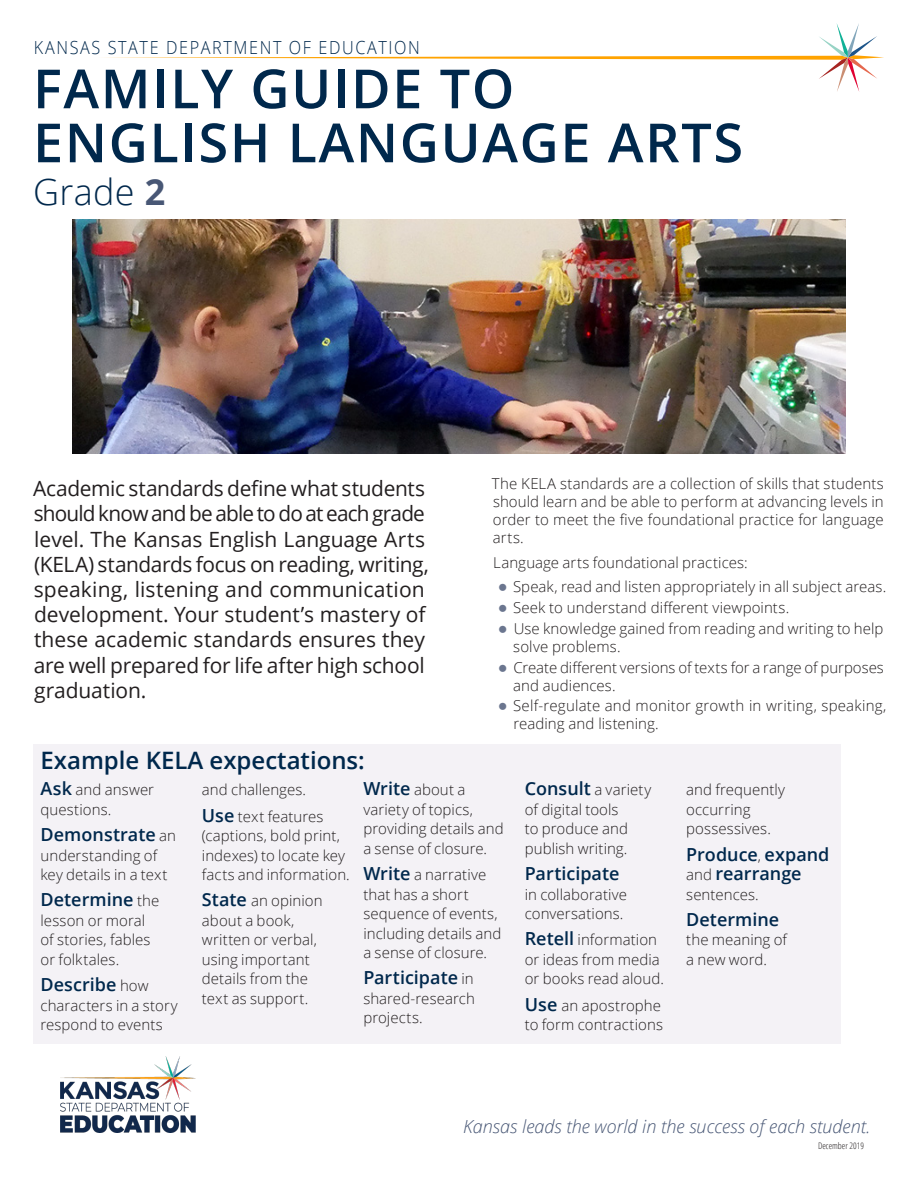
<style>
.page{position:relative;width:918px;height:1188px;background:#fff}
.page>*{position:absolute;margin:0;border:0;box-sizing:border-box;transform-origin:0 0}
.t1{font:600 54px/54px "Open Sans";letter-spacing:.03em;color:#00284c}
.Title_2_Subheader{font:300 36px "Open Sans";letter-spacing:.01em;color:#00284c}
.Header_3{font:600 24px "Open Sans";color:#00284c}
.large_body_text{font:21px/25.2px "Open Sans";letter-spacing:-.005em;color:#231f20}
.body_left{font:600 18px/19.5px "Open Sans";color:#00284c}
.t2{font:italic 300 18px "Open Sans";color:#485775}
.KSDE_Upper_title{font:300 18px "Open Sans";letter-spacing:.1em;color:#00284c;scale:.9 1}
.body_left-2{font:300 15px/19.5px "Open Sans";letter-spacing:.005em;color:#231f20}
.body{font:300 15px/18px "Open Sans";letter-spacing:.005em;color:#231f20}
.t3{font:300 9px "Open Sans Condensed";color:#231f20}
.s1{font-weight:700;color:#485775}
.s2{font-family:"Arial Narrow";font-weight:400;font-size:16.5px;color:#6b768f}
.s3{font-weight:600;font-size:18px;color:#00284c}
.s4{font-weight:300;font-size:15px;color:#231f20}
</style>
<div class="page">
<img style="left:73px;top:219px;width:772px;height:234px">
<div style="left:34px;top:744px;width:807px;height:299px;background:#f4f2f6"></div>
<img style="left:61px;top:1057px;width:134px;height:76px">
<svg style="left:105px;top:23px;width:779px;height:69px"></svg>
<h1 class="KSDE_Upper_title" style="left:34px;top:35px;width:430px">KANSAS STATE DEPARTMENT OF EDUCATION</h1>
<h2 class="t1" style="left:33px;top:61px;width:712px">FAMILY GUIDE TO<br>ENGLISH LANGUAGE ARTS</h2>
<h2 class="Title_2_Subheader" style="left:33px;top:168px;width:134px">Grade <span class="s1">2</span></h2>
<p class="large_body_text" style="left:33px;top:475px;width:397px">Academic standards define what students should know and be able to do at each grade level. The Kansas English Language Arts (KELA) standards focus on reading, writing, speaking, listening and communication development. Your student’s mastery of these academic standards ensures they are well prepared for life after high school graduation.</p>
<p class="body" style="left:492px;top:474px;width:393px;text-align:justify">The KELA standards are a collection of skills that students should learn and be able to perform at advancing levels in order to meet the five foundational practice for language arts.</p>
<p class="body" style="left:493px;top:553px;width:256px">Language arts foundational practices:</p>
<p class="body" style="left:498px;top:578px;width:390px"><span class="s2">●</span> Speak, read and listen appropriately in all subject areas.</p>
<p class="body" style="left:498px;top:598px;width:293px"><span class="s2">●</span> Seek to understand different viewpoints.</p>
<p class="body" style="left:513px;top:619px;width:372px;text-indent:-15px"><span class="s2">●</span> Use knowledge gained from reading and writing to help solve problems.</p>
<p class="body" style="left:513px;top:658px;width:372px;text-indent:-15px"><span class="s2">●</span> Create different versions of texts for a range of purposes and audiences.</p>
<p class="body" style="left:514px;top:696px;width:375px;text-indent:-16px"><span class="s2">●</span> Self-regulate and monitor growth in writing, speaking, reading and listening.</p>
<h4 class="Header_3" style="left:40px;top:744px;width:326px">Example KELA expectations:</h4>
<p class="body_left-2" style="left:40px;top:780px;width:115px"><span class="s3">Ask</span> and answer questions.</p>
<p class="body_left" style="left:40px;top:825px;width:137px">Demonstrate <span class="s4">an</span></p>
<p class="body_left-2" style="left:40px;top:845px;width:128px">understanding of key details in a text</p>
<p class="body_left" style="left:40px;top:890px;width:120px">Determine <span class="s4">the</span></p>
<p class="body_left-2" style="left:40px;top:910px;width:112px">lesson or moral of stories, fables or folktales.</p>
<p class="body_left" style="left:40px;top:975px;width:110px">Describe <span class="s4">how</span></p>
<p class="body_left-2" style="left:40px;top:995px;width:139px">characters in a story respond to events</p>
<p class="body_left-2" style="left:363px;top:780px;width:142px"><span class="s3">Write</span> about a variety of topics, providing details and a sense of closure.</p>
<p class="body_left-2" style="left:363px;top:865px;width:140px"><span class="s3">Write</span> a narrative that has a short sequence of events, including details and a sense of closure.</p>
<p class="body_left" style="left:363px;top:968px;width:112px">Participate <span class="s4">in</span></p>
<p class="body_left-2" style="left:363px;top:988px;width:113px">shared-research projects.</p>
<p class="body_left-2" style="left:202px;top:780px;width:106px">and challenges.</p>
<p class="body_left-2" style="left:202px;top:806px;width:149px"><span class="s3">Use</span> text features (captions, bold print, indexes) to locate key facts and information.</p>
<p class="body_left-2" style="left:202px;top:891px;width:122px"><span class="s3">State</span> an opinion about a book, written or verbal, using important details from the text as support.</p>
<p class="body_left-2" style="left:525px;top:780px;width:128px"><span class="s3">Consult</span> a variety of digital tools<br>to produce and publish writing.</p>
<p class="body_left" style="left:525px;top:864px;width:96px">Participate</p>
<p class="body_left-2" style="left:525px;top:884px;width:104px">in collaborative conversations.</p>
<p class="body_left-2" style="left:525px;top:930px;width:141px"><span class="s3">Retell</span> information or ideas from media or books read aloud.</p>
<p class="body_left-2" style="left:525px;top:995px;width:140px"><span class="s3">Use</span> an apostrophe to form contractions</p>
<p class="body_left-2" style="left:686px;top:780px;width:101px">and frequently occurring possessives.</p>
<p class="body_left" style="left:686px;top:844px;width:145px">Produce<span class="s4">,</span> expand <span class="s4">and</span> rearrange</p>
<p class="body_left-2" style="left:686px;top:884px;width:74px">sentences.</p>
<p class="body_left" style="left:686px;top:909px;width:95px">Determine</p>
<p class="body_left-2" style="left:686px;top:930px;width:102px">the meaning of a new word.</p>
<p class="t2" style="left:463px;top:1114px;width:409px">Kansas leads the world in the success of each student.</p>
<p class="t3" style="left:818px;top:1140px;width:47px">December 2019</p>
</div>
